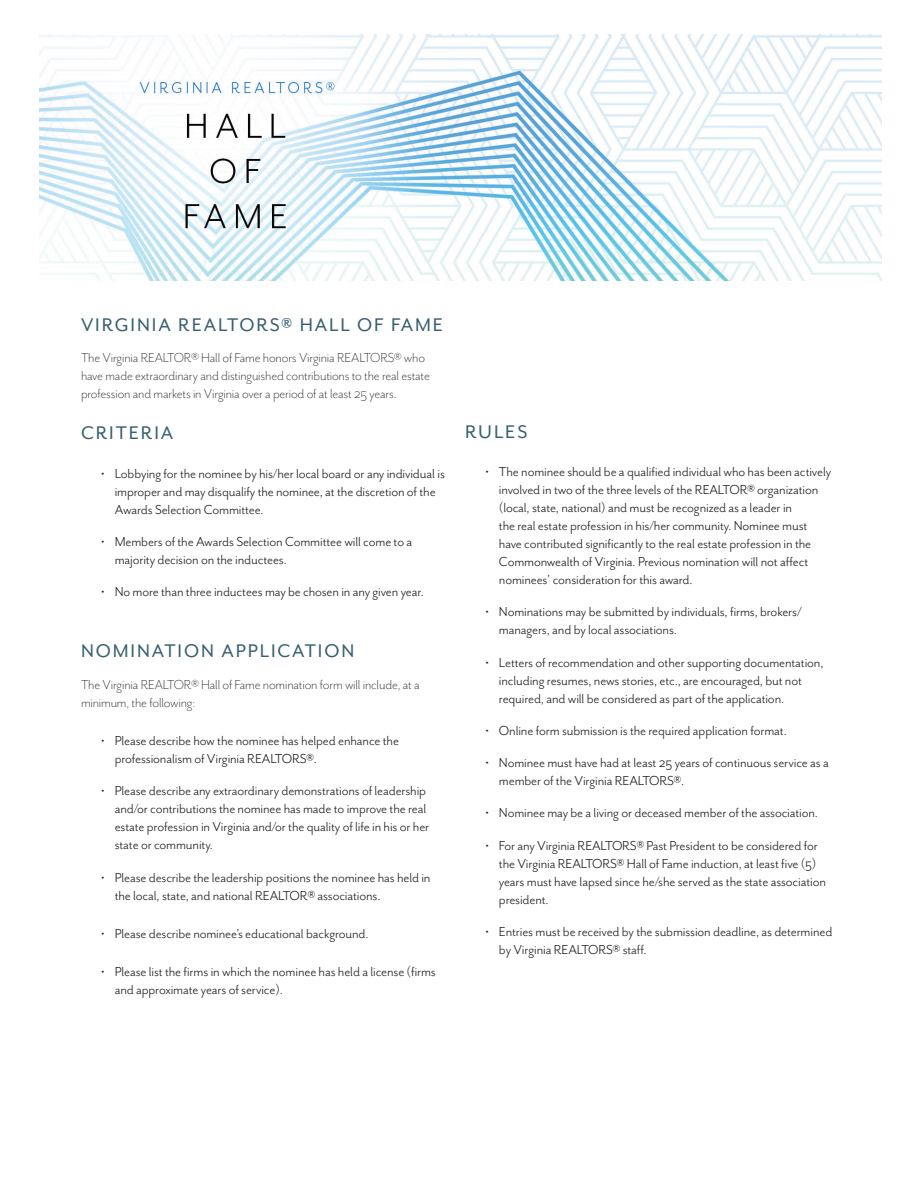
<style>
.page{position:relative;width:918px;height:1188px;background:#fff}
.page>*{position:absolute;margin:0;border:0;box-sizing:border-box;transform-origin:0 0}
.t1{font:21.15px "Mr Eaves San OT";letter-spacing:.09em;color:#38606f}
.t2{font:15px/18px "Mr Eaves San OT";letter-spacing:-.01em;color:#231f20}
.t3{font:300 15px/18px "Mr Eaves San OT";letter-spacing:-.01em;color:#231f20}
</style>
<div class="page">
<img style="left:39px;top:35px;width:843px;height:246px">
<h1 class="t1" style="left:81px;top:313px;width:363px">VIRGINIA REALTORS® HALL OF FAME</h1>
<p class="t3" style="left:81px;top:349px;width:350px">The Virginia REALTOR® Hall of Fame honors Virginia REALTORS® who have made extraordinary and distinguished contributions to the real estate profession and markets in Virginia over a period of at least 25 years.</p>
<h1 class="t1" style="left:81px;top:421px;width:94px">CRITERIA</h1>
<p class="t2" style="left:115px;top:464px;width:332px;text-indent:-14px">• Lobbying for the nominee by his/her local board or any individual is improper and may disqualify the nominee, at the discretion of the<br>Awards Selection Committee.</p>
<p class="t2" style="left:115px;top:533px;width:299px;text-indent:-14px">• Members of the Awards Selection Committee will come to a majority decision on the inductees.</p>
<p class="t2" style="left:101px;top:583px;width:324px">• No more than three inductees may be chosen in any given year.</p>
<h1 class="t1" style="left:81px;top:639px;width:275px">NOMINATION APPLICATION</h1>
<p class="t3" style="left:81px;top:675px;width:340px">The Virginia REALTOR® Hall of Fame nomination form will include, at a minimum, the following:</p>
<p class="t2" style="left:115px;top:732px;width:286px;text-indent:-14px">• Please describe how the nominee has helped enhance the professionalism of Virginia REALTORS®.</p>
<p class="t2" style="left:115px;top:782px;width:316px;text-indent:-14px">• Please describe any extraordinary demonstrations of leadership and/or contributions the nominee has made to improve the real estate profession in Virginia and/or the quality of life in his or her state or community.</p>
<p class="t2" style="left:115px;top:868px;width:317px;text-indent:-14px">• Please describe the leadership positions the nominee has held in the local, state, and national REALTOR® associations.</p>
<p class="t2" style="left:101px;top:924px;width:269px">• Please describe nominee’s educational background.</p>
<p class="t2" style="left:115px;top:963px;width:323px;text-indent:-14px">• Please list the firms in which the nominee has held a license (firms and approximate years of service).</p>
<h1 class="t1" style="left:465px;top:420px;width:64px">RULES</h1>
<p class="t2" style="left:499px;top:463px;width:334px;text-indent:-14px">• The nominee should be a qualified individual who has been actively involved in two of the three levels of the REALTOR® organization (local, state, national) and must be recognized as a leader in<br>the real estate profession in his/her community. Nominee must have contributed significantly to the real estate profession in the Commonwealth of Virginia. Previous nomination will not affect nominees’ consideration for this award.</p>
<p class="t2" style="left:499px;top:603px;width:304px;text-indent:-14px">• Nominations may be submitted by individuals, firms, brokers/ managers, and by local associations.</p>
<p class="t2" style="left:499px;top:653px;width:326px;text-indent:-14px">• Letters of recommendation and other supporting documentation, including resumes, news stories, etc., are encouraged, but not required, and will be considered as part of the application.</p>
<p class="t2" style="left:485px;top:722px;width:303px">• Online form submission is the required application format.</p>
<p class="t2" style="left:499px;top:754px;width:331px;text-indent:-14px">• Nominee must have had at least 25 years of continuous service as a member of the Virginia REALTORS®.</p>
<p class="t2" style="left:485px;top:804px;width:334px">• Nominee may be a living or deceased member of the association.</p>
<p class="t2" style="left:499px;top:836px;width:328px;text-indent:-14px">• For any Virginia REALTORS® Past President to be considered for the Virginia REALTORS® Hall of Fame induction, at least five (5) years must have lapsed since he/she served as the state association president.</p>
<p class="t2" style="left:499px;top:923px;width:335px;text-indent:-14px">• Entries must be received by the submission deadline, as determined by Virginia REALTORS® staff.</p>
</div>
